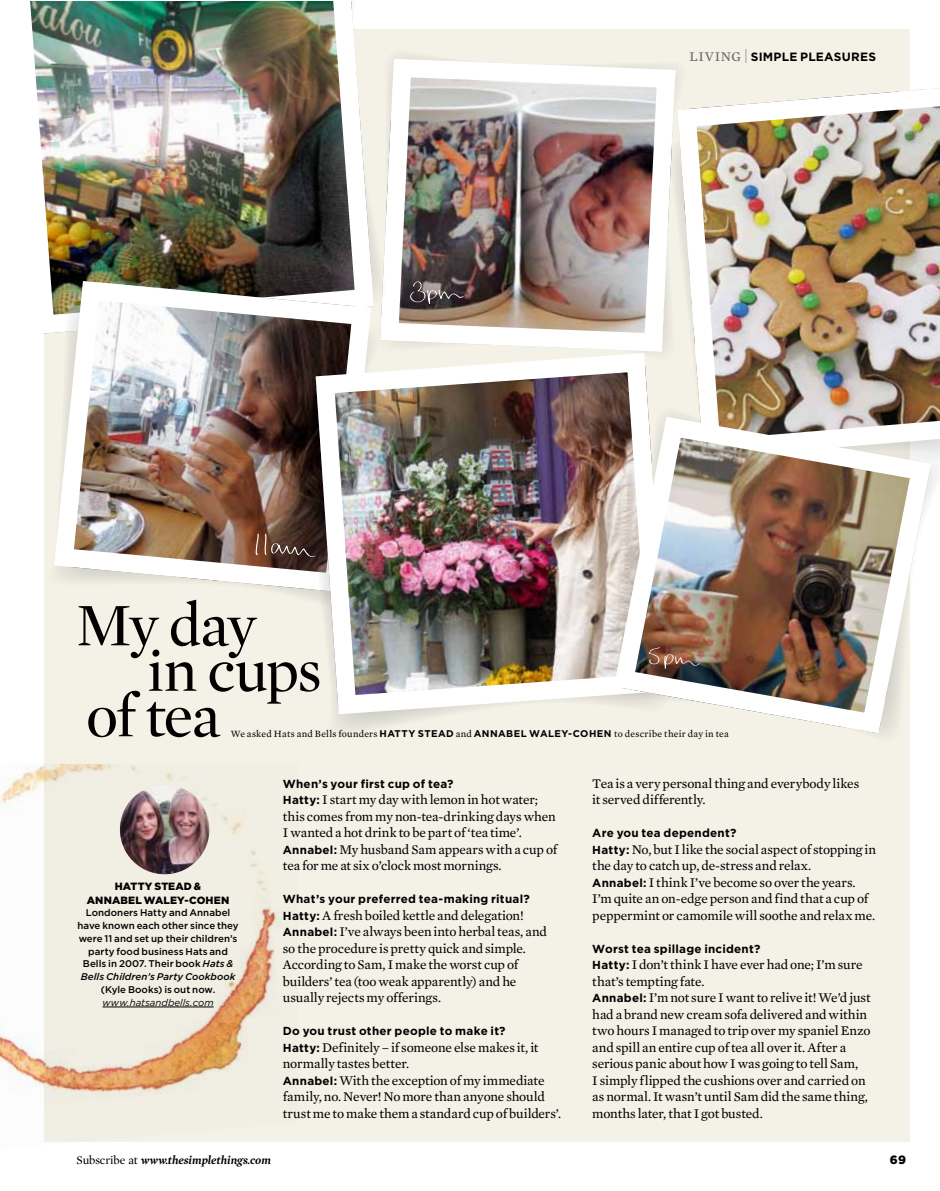
<style>
.page{position:relative;width:940px;height:1191px;background:#fff}
.page>*{position:absolute;margin:0;border:0;box-sizing:border-box;transform-origin:0 0}
.t1{font:61.5px "Mercury Display";letter-spacing:-.03em;color:#000}
.t2{font:13.5px/16.5px "Mercury Text G2";letter-spacing:-.01em;color:#000}
.t3{font:italic 700 12px "Mercury Display";color:#000}
.t4{font:700 12px "Gotham";letter-spacing:.02em;color:#000}
.t5{font:900 12px "Gotham";color:#000}
.t6{font:700 11.7px "Gotham";letter-spacing:.02em;color:#000}
.t7{font:900 10.5px/13.5px "Gotham";letter-spacing:.01em;color:#000;text-align:center}
.t8{font:500 9.75px/12.8px "Gotham";color:#000;text-align:center}
.t9{font:9.75px "Mercury Text G2";letter-spacing:.03em;color:#000}
.t10{font:italic 9.75px "Gotham";color:#000}
.s1{font-family:"Mercury Text G2";font-weight:400;font-size:13.5px;color:#636466}
.s2{font-weight:100;font-size:15px}
.s3{font-family:"Gotham";font-weight:700}
.s4{font-style:italic}
.s5{font-family:"Gotham";font-weight:700;font-size:11.7px}
.s6{font-weight:400;font-style:normal}
</style>
<div class="page">
<div style="left:45px;top:30px;width:865px;height:1112px;background:#f4f1e6"></div>
<img style="left:387px;top:56px;width:291px;height:298px">
<svg style="left:374px;top:29px;width:17px;height:307px"></svg>
<img style="left:30px;top:1px;width:343px;height:295px">
<svg style="left:667px;top:116px;width:10px;height:238px"></svg>
<img style="left:678px;top:88px;width:261px;height:318px">
<svg style="left:43px;top:296px;width:344px;height:320px"></svg>
<img style="left:71px;top:282px;width:284px;height:309px">
<div style="left:55px;top:282px;width:315px;height:309px;border:18px solid #fff;border-radius:26px"></div>
<img style="left:0;top:764px;width:282px;height:378px">
<svg style="left:294px;top:361px;width:149px;height:369px"></svg>
<img style="left:316px;top:365px;width:331px;height:343px">
<div style="left:316px;top:354px;width:350px;height:359px;border:18px solid #fff;border-radius:22px"></div>
<img style="left:120px;top:785px;width:89px;height:89px;border-radius:45px">
<hr style="left:102px;top:1006px;width:112px;height:1px;background:#000">
<img style="left:603px;top:406px;width:336px;height:328px">
<svg style="left:255px;top:533px;width:61px;height:25px;background:#5d4136"></svg>
<svg style="left:409px;top:281px;width:55px;height:23px"></svg>
<svg style="left:648px;top:647px;width:52px;height:21px"></svg>
<p class="t4" style="left:689px;top:49px;width:188px"><span class="s1">LIVING</span> <span class="s2">|</span> SIMPLE PLEASURES</p>
<h1 class="t1" style="left:75px;top:590px;width:183px">My day</h1>
<h1 class="t1" style="left:147px;top:636px;width:176px">in cups</h1>
<h1 class="t1" style="left:86px;top:681px;width:136px">of tea</h1>
<p class="t9" style="left:231px;top:728px;width:499px">We asked Hats and Bells founders <span class="s3">HATTY STEAD</span> and <span class="s3">ANNABEL WALEY-COHEN</span> to describe their day in tea</p>
<p class="t7" style="left:87px;top:879px;width:144px">HATTY STEAD &amp;<br>ANNABEL WALEY-COHEN</p>
<p class="t8" style="left:77px;top:906px;width:163px">Londoners Hatty and Annabel have known each other since they were 11 and set up their children’s party food business Hats and<br>Bells in 2007. Their book <span class="s4">Hats &amp;<br>Bells Children’s Party Cookbook</span></p>
<p class="t8" style="left:101px;top:982px;width:116px">(Kyle Books) is out now.</p>
<p class="t10" style="left:102px;top:996px;width:113px">www.hatsandbells.com</p>
<p class="t6" style="left:283px;top:777px;width:172px">When’s your first cup of tea?</p>
<p class="t2" style="left:283px;top:791px;width:276px"><span class="s5">Hatty:</span> I start my day with lemon in hot water; this comes from my non-tea-drinking days when Iwanted a hot drink to be part of ‘tea time’.<br><span class="s5">Annabel:</span> My husband Sam appears with a cup of tea for me at six o’clock most mornings.</p>
<p class="t6" style="left:283px;top:892px;width:248px">What’s your preferred tea-making ritual?</p>
<p class="t2" style="left:283px;top:907px;width:266px"><span class="s5">Hatty:</span> A fresh boiled kettle and delegation!<br><span class="s5">Annabel:</span> I’ve always been into herbal teas, and so the procedure is pretty quick and simple.<br>According to Sam, I make the worst cup of builders’ tea (too weak apparently) and he usually rejects my offerings.</p>
<p class="t6" style="left:283px;top:1024px;width:224px">Do you trust other people to make it?</p>
<p class="t2" style="left:283px;top:1039px;width:280px"><span class="s5">Hatty:</span> Definitely – if someone else makes it, it normally tastes better.<br><span class="s5">Annabel:</span> With the exception of my immediate family, no. Never! No more than anyone should trust me to make them a standard cup of builders’.</p>
<p class="t2" style="left:592px;top:775px;width:268px">Tea is a very personal thing and everybody likes it served differently.</p>
<p class="t6" style="left:592px;top:826px;width:146px">Are you tea dependent?</p>
<p class="t2" style="left:592px;top:841px;width:285px"><span class="s5">Hatty:</span> No, but I like the social aspect of stopping in the day to catch up, de-stress and relax.<br><span class="s5">Annabel:</span> I think I’ve become so over the years.<br>I’m quite an on-edge person and find that a cup of peppermint or camomile will soothe and relax me.</p>
<p class="t6" style="left:592px;top:942px;width:170px">Worst tea spillage incident?</p>
<p class="t2" style="left:592px;top:956px;width:280px"><span class="s5">Hatty:</span> I don’t think I have ever had one; I’m sure that’s tempting fate.<br><span class="s5">Annabel:</span> I’m not sure I want to relive it!We’d just had a brand new cream sofa delivered and within two hours I managed to trip over my spaniel Enzo and spill an entire cup of tea all over it.After a serious panic about how I was going to tell Sam,<br>I simply flipped the cushions over and carried on as normal. It wasn’t until Sam did the same thing, months later, that I got busted.</p>
<p class="t3" style="left:77px;top:1152px;width:196px"><span class="s6">Subscribe at</span> www.thesimplethings.com</p>
<p class="t5" style="left:890px;top:1153px;width:17px">69</p>
</div>
